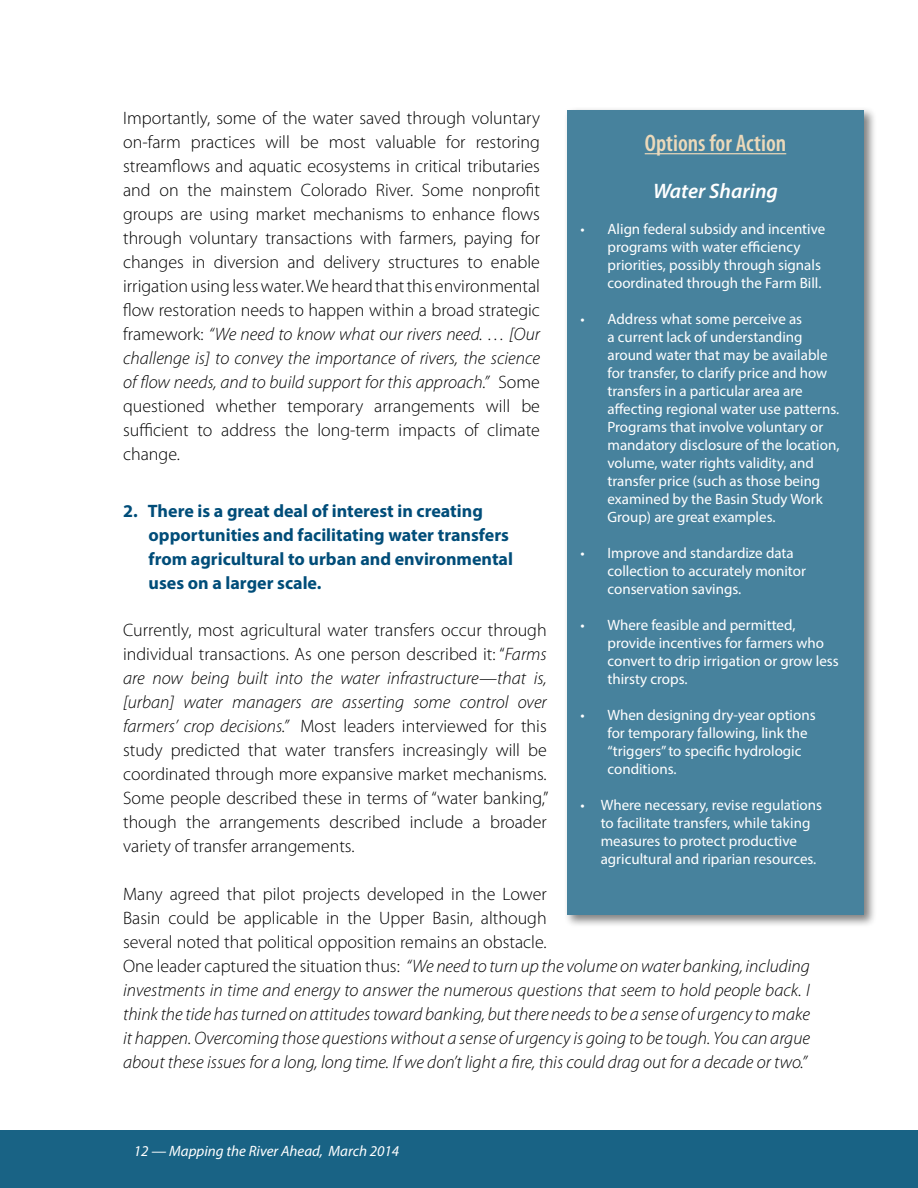
<style>
.page{position:relative;width:918px;height:1188px;background:#fff}
.page>*{position:absolute;margin:0;border:0;box-sizing:border-box;transform-origin:0 0}
.t1{font:600 condensed 24px "Myriad Pro";color:#ecd9ba}
.t2{font:italic 600 21px "Myriad Pro";color:#fff}
.t3{font:300 18px/24px "Myriad Pro";color:#000;text-align:justify}
.t4{font:italic 300 18px/24px "Myriad Pro";color:#000}
.t5{font:700 18px/24px "Myriad Pro";color:#004d79}
.t6{font:15px/18px "Myriad Pro";color:#fff}
.t7{font:italic 15px "Myriad Pro";color:#fff}
.s1{font-style:italic}
.s2{font-style:normal}
</style>
<div class="page">
<div style="left:563px;top:107px;width:314px;height:821px;background:#000;opacity:.5"></div>
<div style="left:567px;top:110px;width:297px;height:805px;background:#47829d"></div>
<hr style="left:645px;top:153px;width:141px;height:1px;background:#ecd9ba">
<div style="left:0;top:1131px;width:918px;height:57px;background:#196385"></div>
<p class="t3" style="left:123px;top:105px;width:418px">Importantly, some of the water saved through voluntary on-farm practices will be most valuable for restoring streamflows and aquatic ecosystems in critical tributaries and on the mainstem Colorado River. Some nonprofit groups are using market mechanisms to enhance flows through voluntary transactions with farmers, paying for changes in diversion and delivery structures to enable irrigation using less water. We heard that this environmental flow restoration needs to happen within a broad strategic framework: <span class="s1">“We need to know what our rivers need. … [Our challenge is] to convey the importance of rivers, the science of flow needs, and to build support for this approach.”</span> Some questioned whether temporary arrangements will be sufficient to address the long-term impacts of climate change.</p>
<h1 class="t1" style="left:645px;top:129px;width:143px">Options for Action</h1>
<p class="t2" style="left:653px;top:178px;width:126px">Water Sharing</p>
<p class="t6" style="left:608px;top:220px;width:219px;text-indent:-27px">• Align federal subsidy and incentive programs with water efficiency priorities, possibly through signals coordinated through the Farm Bill.</p>
<p class="t6" style="left:608px;top:310px;width:233px;text-indent:-27px">• Address what some perceive as<br>a current lack of understanding around water that may be available for transfer, to clarify price and how transfers in a particular area are affecting regional water use patterns.<br>Programs that involve voluntary or mandatory disclosure of the location, volume, water rights validity, and transfer price (such as those being examined by the Basin Study Work Group) are great examples.</p>
<p class="t6" style="left:608px;top:544px;width:200px;text-indent:-27px">• Improve and standardize data collection to accurately monitor conservation savings.</p>
<p class="t6" style="left:608px;top:616px;width:233px;text-indent:-27px">• Where feasible and permitted, provide incentives for farmers who convert to drip irrigation or grow less thirsty crops.</p>
<p class="t6" style="left:608px;top:706px;width:210px;text-indent:-27px">• When designing dry-year options for temporary fallowing, link the “triggers” to specific hydrologic conditions.</p>
<p class="t6" style="left:601px;top:796px;width:223px;text-indent:-20px">• Where necessary, revise regulations to facilitate transfers, while taking measures to protect productive agricultural and riparian resources.</p>
<p class="t5" style="left:149px;top:499px;width:366px;text-indent:-25px">2. There is a great deal of interest in creating opportunities and facilitating water transfers from agricultural to urban and environmental uses on a larger scale.</p>
<p class="t3" style="left:123px;top:618px;width:427px">Currently, most agricultural water transfers occur through individual transactions. As one person described it: “<span class="s1">Farms are now being built into the water infrastructure—that is, [urban] water managers are asserting some control over farmers’ crop decisions.”</span> Most leaders interviewed for this study predicted that water transfers increasingly will be coordinated through more expansive market mechanisms.<br>Some people described these in terms of “water banking,” though the arrangements described include a broader variety of transfer arrangements.</p>
<p class="t4" style="left:123px;top:882px;width:688px"><span class="s2">Many agreed that pilot projects developed in the Lower<br>Basin could be applicable in the Upper Basin, although<br>several noted that political opposition remains an obstacle.<br>One leader captured the situation thus:</span> “We need to turn up the volume on water banking, including investments in time and energy to answer the numerous questions that seem to hold people back. I think the tide has turned on attitudes toward banking, but there needs to be a sense of urgency to make it happen. Overcoming those questions without a sense of urgency is going to be tough. You can argue about these issues for a long, long time. If we don’t light a fire, this could drag out for a decade or two.”</p>
<p class="t7" style="left:134px;top:1142px;width:267px">12 — Mapping the River Ahead, March 2014</p>
</div>
